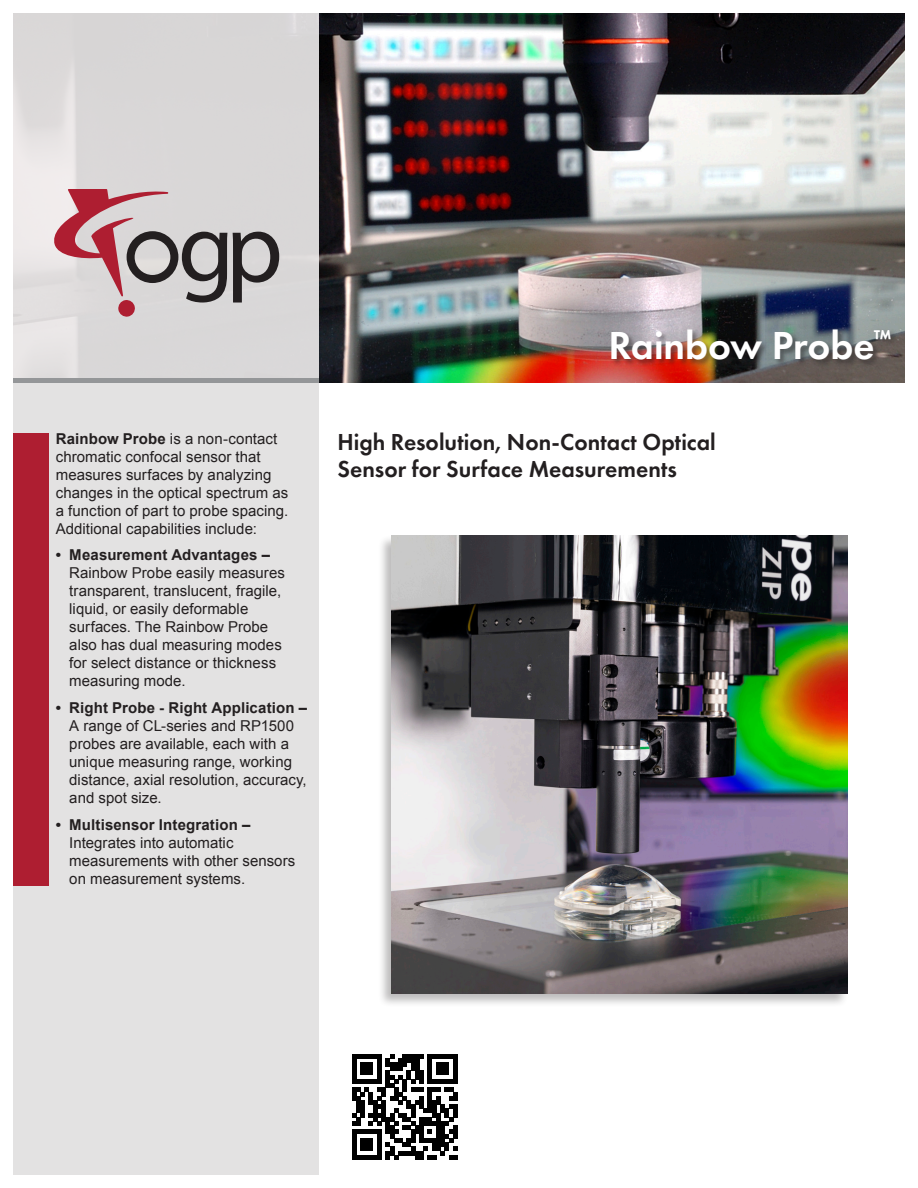
<style>
.page{position:relative;width:918px;height:1188px;background:#fff}
.page>*{position:absolute;margin:0;border:0;box-sizing:border-box;transform-origin:0 0}
.t1{font:600 40.5px "Futura PT";color:#fff}
.t2{font:600 24px/27px "Futura PT";color:#231f20}
.t3{font:15px/18px "Arial";letter-spacing:.005em;color:#231f20}
.t4{font:700 15px "Arial";letter-spacing:.01em;color:#231f20}
.s1{font-weight:700}
</style>
<div class="page">
<img style="left:319px;top:14px;width:585px;height:369px">
<div style="left:611px;top:328px;width:287px;height:39px;background:#231f20;opacity:.5"></div>
<div style="left:13px;top:383px;width:306px;height:791px;background:#e3e2e2"></div>
<svg style="left:14px;top:14px;width:305px;height:364px;fill:#d9d7d7"></svg>
<div style="left:13px;top:378px;width:306px;height:5px;background:#949698"></div>
<svg style="left:233px;top:232px;width:46px;height:71px"></svg>
<svg style="left:51px;top:189px;width:176px;height:128px"></svg>
<div style="left:14px;top:433px;width:36px;height:453px;background:#ae1e31"></div>
<div style="left:377px;top:534px;width:471px;height:474px;background:#231f20;opacity:.3"></div>
<img style="left:392px;top:535px;width:455px;height:458px">
<svg style="left:352px;top:1054px;width:105px;height:105px"></svg>
<p class="t3" style="left:56px;top:430px;width:234px"><span class="s1">Rainbow Probe</span> is a non-contact chromatic confocal sensor that measures surfaces by analyzing changes in the optical spectrum as a function of part to probe spacing.<br>Additional capabilities include:</p>
<p class="t4" style="left:56px;top:545px;width:216px">• Measurement Advantages –</p>
<p class="t3" style="left:69px;top:564px;width:217px">Rainbow Probe easily measures transparent, translucent, fragile, liquid, or easily deformable surfaces. The Rainbow Probe also has dual measuring modes for select distance or thickness measuring mode.</p>
<p class="t4" style="left:56px;top:698px;width:253px">• Right Probe - Right Application –</p>
<p class="t3" style="left:69px;top:717px;width:239px">A range of CL-series and RP1500 probes are available, each with a unique measuring range, working distance, axial resolution, accuracy, and spot size.</p>
<p class="t4" style="left:56px;top:815px;width:196px">• Multisensor Integration –</p>
<p class="t3" style="left:69px;top:834px;width:228px">Integrates into automatic measurements with other sensors on measurement systems.</p>
<h1 class="t1" style="left:609px;top:320px;width:284px">Rainbow Probe<sup>™</sup></h1>
<h2 class="t2" style="left:338px;top:429px;width:380px">High Resolution, Non-Contact Optical<br>Sensor for Surface Measurements</h2>
</div>
